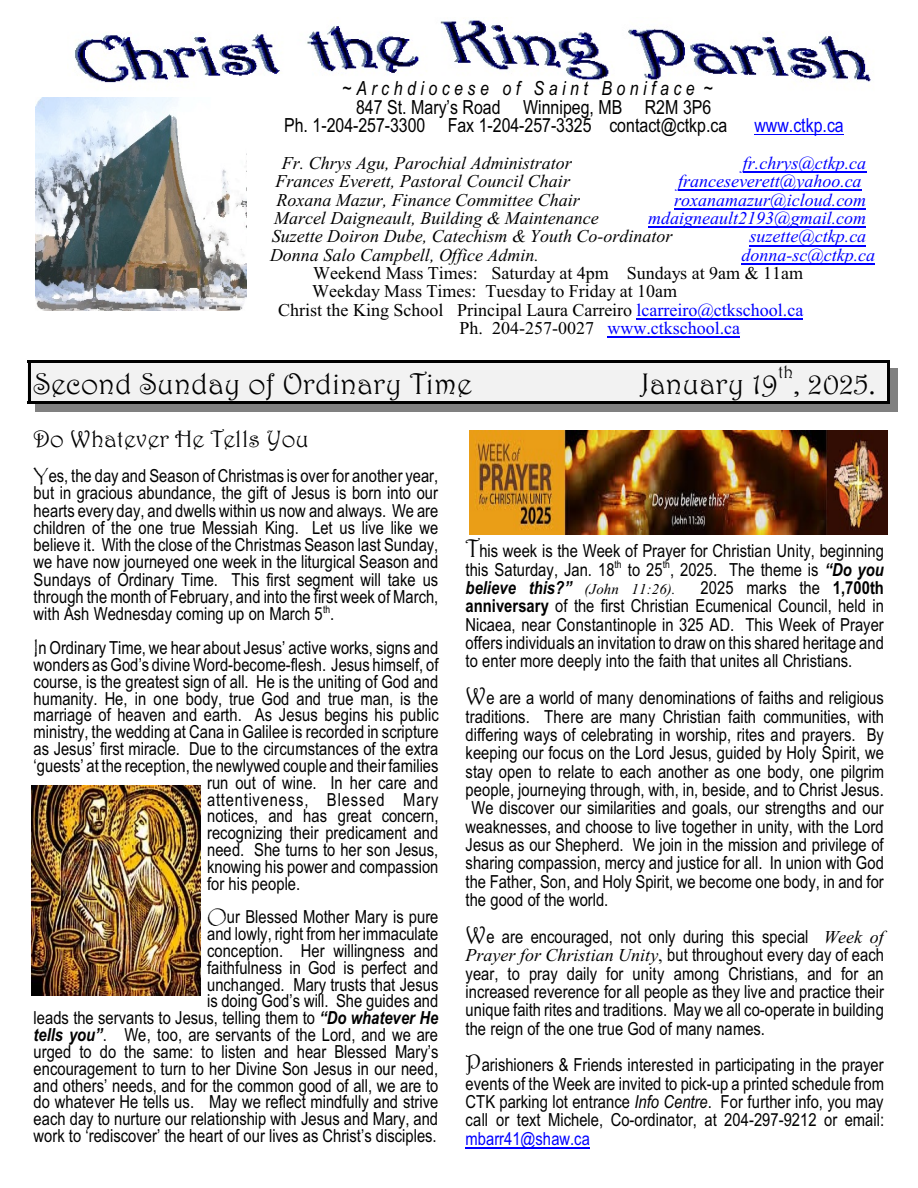
<style>
.page{position:relative;width:918px;height:1188px;background:#fff}
.page>*{position:absolute;margin:0;border:0;box-sizing:border-box;transform-origin:0 0}
.t1{font:30px "Harrington";letter-spacing:.01em;color:#000}
.t2{font:24px "Harrington";letter-spacing:.005em;color:#000}
.t3{font:19.5px/18.3px "Arial Narrow";color:#000}
.t4{font:italic 19.5px "Arial Narrow";color:#000}
.t5{font:19.5px "Arial Narrow";color:#00f}
.t6{font:18px/16.8px "Arial Narrow";color:#000;text-align:justify}
.t7{font:italic 18px "Times New Roman";color:#000}
.t8{font:18px "Times New Roman";color:#000}
.t9{font:italic 18px "Times New Roman";color:#00f}
.t10{font:18px "Times New Roman";color:#00f}
.t11{font:18px "Arial Narrow";letter-spacing:.045em;color:#000}
.t12{font:italic 700 18px "Arial Narrow";color:#000}
.t13{font:18px "Arial Narrow";color:#00f}
.t14{font:18px "Harrington";color:#000}
.t15{font:10.5px "Arial Narrow";color:#000}
.s1{color:#00f}
.s2{color:#000}
.s3{font-family:"Papyrus"}
.s4{font-weight:700;font-style:italic}
.s5{font-family:"Harrington";font-size:25.5px}
.s6{font-family:"Times New Roman";font-weight:400;font-size:15px}
.s7{font-weight:700}
.s8{font-family:"Harrington";font-size:24px}
.s9{font-family:"Times New Roman";font-style:italic}
.s10{font-family:"Times New Roman"}
.s11{font-style:italic}
</style>
<div class="page">
<div style="left:28px;top:360px;width:862px;height:44px;background:#f2f2f2"></div>
<hr style="left:28px;top:360px;width:3px;height:44px;background:#000">
<hr style="left:887px;top:360px;width:3px;height:44px;background:#000">
<hr style="left:28px;top:360px;width:862px;height:3px;background:#000">
<hr style="left:28px;top:401px;width:862px;height:3px;background:#000">
<div style="left:890px;top:368px;width:8px;height:44px;background:#808080"></div>
<div style="left:36px;top:404px;width:862px;height:8px;background:#808080"></div>
<img style="left:75px;top:20px;width:796px;height:66px">
<hr style="left:754px;top:134px;width:90px;height:1px;background:#00f">
<hr style="left:743px;top:172px;width:123px;height:1px;background:#00f">
<hr style="left:678px;top:190px;width:184px;height:1px;background:#00f">
<hr style="left:674px;top:208px;width:192px;height:1px;background:#00f">
<hr style="left:648px;top:227px;width:218px;height:1px;background:#00f">
<hr style="left:749px;top:245px;width:117px;height:1px;background:#00f">
<hr style="left:741px;top:263px;width:134px;height:1px;background:#00f">
<hr style="left:637px;top:318px;width:166px;height:2px;background:#00f">
<hr style="left:608px;top:337px;width:132px;height:1px;background:#00f">
<hr style="left:466px;top:1148px;width:124px;height:1px;background:#00f">
<img style="left:35px;top:97px;width:211px;height:213px">
<img style="left:469px;top:431px;width:418px;height:104px">
<img style="left:32px;top:785px;width:168px;height:211px">
<p class="t4" style="left:343px;top:81px;width:372px">~ A r c h d i o c e s e o f S a i n t B o n i f a c e ~</p>
<p class="t3" style="left:284px;top:100px;width:445px;text-indent:72px">847 St. Mary’s Road Winnipeg, MB R2M 3P6<br>Ph. 1-204-257-3300 Fax 1-204-257-3325 contact@ctkp.ca</p>
<p class="t5" style="left:754px;top:118px;width:91px">www.ctkp.ca</p>
<p class="t7" style="left:282px;top:156px;width:292px">Fr. Chrys Agu, Parochial Administrator</p>
<p class="t9" style="left:743px;top:156px;width:125px">fr.chrys@ctkp.ca</p>
<p class="t7" style="left:276px;top:175px;width:296px">Frances Everett, Pastoral Council Chair</p>
<p class="t9" style="left:678px;top:175px;width:185px">franceseverett@yahoo.ca</p>
<p class="t7" style="left:276px;top:193px;width:305px">Roxana Mazur, Finance Committee Chair</p>
<p class="t9" style="left:674px;top:193px;width:194px">roxanamazur@icloud.com</p>
<p class="t7" style="left:274px;top:211px;width:326px">Marcel Daigneault, Building &amp; Maintenance</p>
<p class="t9" style="left:648px;top:211px;width:220px">mdaigneault2193@gmail.com</p>
<p class="t7" style="left:272px;top:230px;width:402px">Suzette Doiron Dube, Catechism &amp; Youth Co-ordinator</p>
<p class="t9" style="left:749px;top:230px;width:118px">suzette@ctkp.ca</p>
<p class="t7" style="left:270px;top:248px;width:270px">Donna Salo Campbell, Office Admin.</p>
<p class="t9" style="left:741px;top:248px;width:135px">donna-sc@ctkp.ca</p>
<p class="t8" style="left:313px;top:267px;width:491px">Weekend Mass Times: Saturday at 4pm Sundays at 9am &amp; 11am</p>
<p class="t8" style="left:312px;top:285px;width:366px">Weekday Mass Times: Tuesday to Friday at 10am</p>
<p class="t8" style="left:278px;top:303px;width:527px">Christ the King School Principal Laura Carreiro <span class="s1">lcarreiro@ctkschool.ca</span></p>
<p class="t10" style="left:460px;top:322px;width:282px"><span class="s2">Ph. 204-257-0027</span> www.ctkschool.ca</p>
<h1 class="t1" style="left:34px;top:366px;width:440px">Second Sunday of Ordinary Time</h1>
<h1 class="t1" style="left:641px;top:366px;width:236px">January 19 , 2025.</h1>
<p class="t14" style="left:778px;top:361px;width:17px">th</p>
<h2 class="t2" style="left:34px;top:424px;width:277px">Do Whatever He Tells You</h2>
<p class="t6" style="left:34px;top:469px;width:406px;line-height:17.2px"><span class="s3">Y</span>es, the day and Season of Christmas is over for another year, but in gracious abundance, the gift of Jesus is born into our hearts every day, and dwells within us now and always. We are children of the one true Messiah King. Let us live like we believe it. With the close of the Christmas Season last Sunday, we have now journeyed one week in the liturgical Season and Sundays of Ordinary Time. This first segment will take us through the month of February, and into the first week of March, with Ash Wednesday coming up on March 5 .</p>
<p class="t15" style="left:323px;top:605px;width:9px">th</p>
<p class="t6" style="left:34px;top:641px;width:406px"><span class="s3">I</span>n Ordinary Time, we hear about Jesus’ active works, signs and</p>
<p class="t6" style="left:34px;top:658px;width:406px">wonders as God’s divine Word-become-flesh. Jesus himself, of</p>
<p class="t6" style="left:34px;top:675px;width:406px">course, is the greatest sign of all. He is the uniting of God and</p>
<p class="t6" style="left:34px;top:691px;width:406px">humanity. He, in one body, true God and true man, is the</p>
<p class="t6" style="left:34px;top:708px;width:407px">marriage of heaven and earth. As Jesus begins his public</p>
<p class="t6" style="left:34px;top:725px;width:406px">ministry, the wedding at Cana in Galilee is recorded in scripture</p>
<p class="t6" style="left:34px;top:742px;width:406px">as Jesus’ first miracle. Due to the circumstances of the extra</p>
<p class="t6" style="left:34px;top:759px;width:406px">‘guests’ at the reception, the newlywed couple and their families</p>
<p class="t6" style="left:207px;top:776px;width:233px">run out of wine. In her care and</p>
<p class="t11" style="left:207px;top:792px;width:233px">attentiveness, Blessed Mary</p>
<p class="t6" style="left:207px;top:809px;width:233px">notices, and has great concern,</p>
<p class="t6" style="left:207px;top:826px;width:233px">recognizing their predicament and</p>
<p class="t6" style="left:207px;top:843px;width:233px">need. She turns to her son Jesus,</p>
<p class="t6" style="left:207px;top:860px;width:233px">knowing his power and compassion</p>
<p class="t6" style="left:207px;top:876px;width:95px">for his people.</p>
<p class="t6" style="left:34px;top:910px;width:406px;text-align:right"><span class="s3">O</span>ur Blessed Mother Mary is pure<br>and lowly, right from her immaculate<br>conception. Her willingness and<br>faithfulness in God is perfect and<br>unchanged. Mary trusts that Jesus<br>is doing God’s will. She guides and<br>leads the servants to Jesus, telling them to <span class="s4">“Do whatever He tells you”</span>. We, too, are servants of the Lord, and we are urged to do the same: to listen and hear Blessed Mary’s encouragement to turn to her Divine Son Jesus in our need, and others’ needs, and for the common good of all, we are to do whatever He tells us. May we reflect mindfully and strive each day to nurture our relationship with Jesus and Mary, and work to ‘rediscover’ the heart of our lives as Christ’s disciples.</p>
<p class="t6" style="left:466px;top:543px;width:420px;line-height:18.3px"><span class="s5">T</span>his week is the Week of Prayer for Christian Unity, beginning this Saturday, Jan. 18 to 25 , 2025. The theme is <span class="s4">“Do you</span></p>
<p class="t15" style="left:615px;top:560px;width:9px">th</p>
<p class="t15" style="left:663px;top:560px;width:9px">th</p>
<p class="t12" style="left:466px;top:581px;width:211px">believe this?” <span class="s6">(John 11:26).</span></p>
<p class="t6" style="left:466px;top:580px;width:420px;line-height:18.3px;text-indent:235px">2025 marks the <span class="s7">1,700th anniversary</span> of the first Christian Ecumenical Council, held in Nicaea, near Constantinople in 325 AD. This Week of Prayer offers individuals an invitation to draw on this shared heritage and to enter more deeply into the faith that unites all Christians.</p>
<p class="t6" style="left:466px;top:691px;width:420px"><span class="s8">W</span>e are a world of many denominations of faiths and religious</p>
<p class="t6" style="left:466px;top:709px;width:420px">traditions. There are many Christian faith communities, with</p>
<p class="t6" style="left:466px;top:728px;width:420px">differing ways of celebrating in worship, rites and prayers. By</p>
<p class="t6" style="left:466px;top:746px;width:420px">keeping our focus on the Lord Jesus, guided by Holy Spirit, we</p>
<p class="t6" style="left:466px;top:765px;width:420px">stay open to relate to each another as one body, one pilgrim</p>
<p class="t6" style="left:466px;top:783px;width:420px">people, journeying through, with, in, beside, and to Christ Jesus.</p>
<p class="t6" style="left:471px;top:801px;width:414px">We discover our similarities and goals, our strengths and our</p>
<p class="t6" style="left:466px;top:820px;width:419px">weaknesses, and choose to live together in unity, with the Lord</p>
<p class="t6" style="left:466px;top:838px;width:420px">Jesus as our Shepherd. We join in the mission and privilege of</p>
<p class="t6" style="left:466px;top:856px;width:420px">sharing compassion, mercy and justice for all. In union with God</p>
<p class="t6" style="left:466px;top:875px;width:420px">the Father, Son, and Holy Spirit, we become one body, in and for</p>
<p class="t6" style="left:466px;top:893px;width:144px">the good of the world.</p>
<p class="t6" style="left:466px;top:929px;width:420px;line-height:18.3px"><span class="s8">W</span>e are encouraged, not only during this special <span class="s9">Week of Prayer for Christian Unity</span><span class="s10">,</span> but throughout every day of each year, to pray daily for unity among Christians, and for an increased reverence for all people as they live and practice their unique faith rites and traditions. May we all co-operate in building the reign of the one true God of many names.</p>
<p class="t6" style="left:466px;top:1058px;width:420px;line-height:18.3px"><span class="s8">P</span>arishioners &amp; Friends interested in participating in the prayer events of the Week are invited to pick-up a printed schedule from CTK parking lot entrance <span class="s11">Info Centre</span>. For further info, you may call or text Michele, Co-ordinator, at 204-297-9212 or email:</p>
<p class="t13" style="left:466px;top:1132px;width:126px">mbarr41@shaw.ca</p>
</div>
